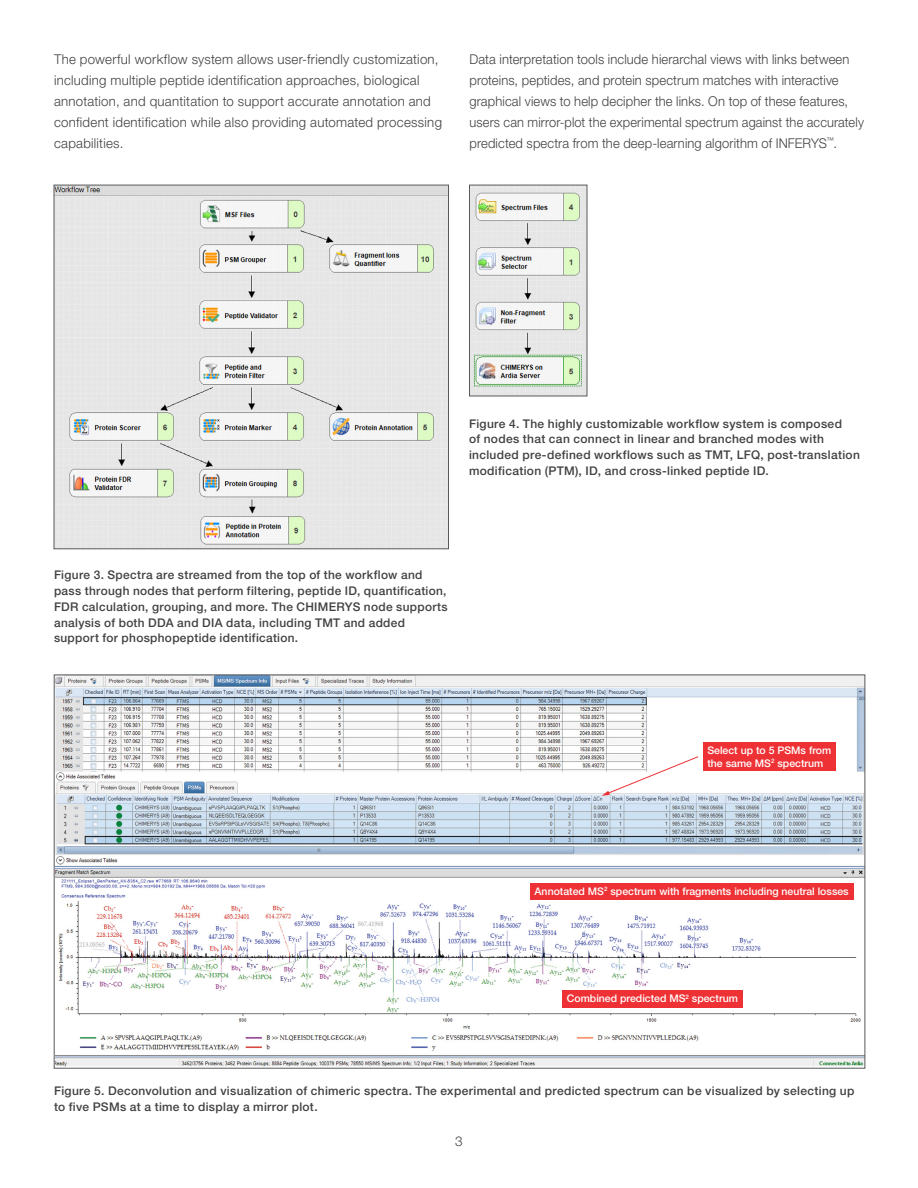
<style>
.page{position:relative;width:918px;height:1188px;background:#fff}
.page>*{position:absolute;margin:0;border:0;box-sizing:border-box;transform-origin:0 0}
.t1{font:300 13.5px/21px "Helvetica Neue LTW1 G";letter-spacing:.015em;color:#414042;scale:.96 1}
.t2{font:300 13.5px/21px "Helvetica Neue LTW1 G";letter-spacing:.015em;color:#414042}
.t3{font:500 12px/15.8px "Helvetica Neue LTW1 G";letter-spacing:.03em;color:#414042}
.t4{font:500 10.5px/12.6px "Helvetica Neue LTW1 G";color:#fff}
</style>
<div class="page">
<img style="left:56px;top:187px;width:391px;height:360px">
<div style="left:54px;top:185px;width:395px;height:364px;border:1px solid #58595b"></div>
<img style="left:471px;top:187px;width:114px;height:207px">
<div style="left:469px;top:185px;width:118px;height:211px;border:1px solid #58595b"></div>
<img style="left:56px;top:677px;width:807px;height:389px">
<svg style="left:602px;top:756px;width:97px;height:40px"></svg>
<div style="left:703px;top:742px;width:133px;height:29px;background:#ee3134"></div>
<div style="left:530px;top:883px;width:324px;height:16px;background:#ee3134"></div>
<div style="left:563px;top:991px;width:180px;height:17px;background:#ee3134"></div>
<p class="t2" style="left:54px;top:48px;width:390px">The powerful workflow system allows user-friendly customization, including multiple peptide identification approaches, biological annotation, and quantitation to support accurate annotation and confident identification while also providing automated processing capabilities.</p>
<p class="t1" style="left:469px;top:48px;width:412px">Data interpretation tools include hierarchal views with links between proteins, peptides, and protein spectrum matches with interactive graphical views to help decipher the links. On top of these features, users can mirror-plot the experimental spectrum against the accurately predicted spectra from the deep-learning algorithm of INFERYS<sup>™</sup>.</p>
<p class="t3" style="left:469px;top:416px;width:392px">Figure 4. The highly customizable workflow system is composed<br>of nodes that can connect in linear and branched modes with included pre-defined workflows such as TMT, LFQ, post-translation modification (PTM), ID, and cross-linked peptide ID.</p>
<p class="t3" style="left:54px;top:567px;width:395px">Figure 3. Spectra are streamed from the top of the workflow and pass through nodes that perform filtering, peptide ID, quantification, FDR calculation, grouping, and more. The CHIMERYS node supports analysis of both DDA and DIA data, including TMT and added support for phosphopeptide identification.</p>
<p class="t4" style="left:707px;top:744px;width:125px">Select up to 5 PSMs from the same MS<sup>2</sup> spectrum</p>
<p class="t4" style="left:535px;top:885px;width:316px">Annotated MS<sup>2</sup> spectrum with fragments including neutral losses</p>
<p class="t4" style="left:567px;top:992px;width:172px">Combined predicted MS<sup>2</sup> spectrum</p>
<p class="t3" style="left:54px;top:1083px;width:802px">Figure 5. Deconvolution and visualization of chimeric spectra. The experimental and predicted spectrum can be visualized by selecting up to five PSMs at a time to display a mirror plot.</p>
<p class="t2" style="left:455px;top:1131px;width:9px">3</p>
</div>
